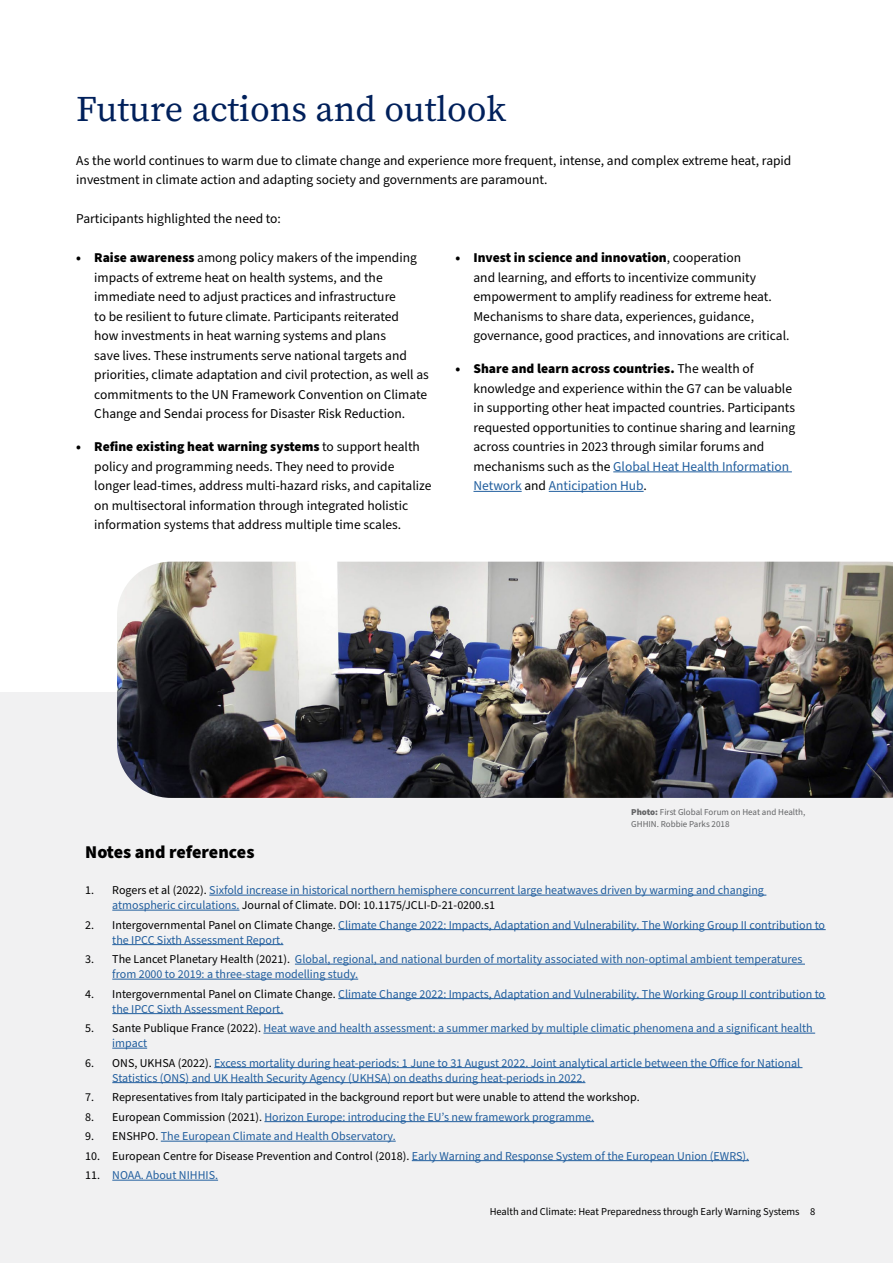
<style>
.page{position:relative;width:893px;height:1263px;background:#fff}
.page>*{position:absolute;margin:0;border:0;box-sizing:border-box;transform-origin:0 0}
.t1{font:36px "Source Serif Pro";color:#00205b}
.t2{font:900 18px "Source Sans Pro";color:#000}
.t3{font:13.5px/19.5px "Source Sans Pro";color:#000}
.t4{font:12px/15px "Source Sans Pro";color:#215e9e}
.t5{font:12px "Source Sans Pro";color:#000}
.t6{font:10.5px "Source Sans Pro";color:#000}
.t7{font:9px/12px "Source Sans Pro";color:#636466}
.s1{font-weight:900}
.s2{color:#215e9e}
.s3{color:#000}
</style>
<div class="page">
<div style="left:0;top:692px;width:893px;height:571px;background:#f1f1f2"></div>
<hr style="left:613px;top:471px;width:179px;height:1px;background:#215e9e">
<hr style="left:473px;top:491px;width:49px;height:1px;background:#215e9e">
<hr style="left:549px;top:491px;width:95px;height:1px;background:#215e9e">
<hr style="left:209px;top:895px;width:557px;height:1px;background:#215e9e">
<hr style="left:112px;top:910px;width:127px;height:1px;background:#215e9e">
<hr style="left:338px;top:929px;width:488px;height:1px;background:#215e9e">
<hr style="left:112px;top:944px;width:171px;height:1px;background:#215e9e">
<hr style="left:295px;top:964px;width:510px;height:1px;background:#215e9e">
<hr style="left:112px;top:979px;width:246px;height:1px;background:#215e9e">
<hr style="left:338px;top:998px;width:488px;height:1px;background:#215e9e">
<hr style="left:112px;top:1013px;width:171px;height:1px;background:#215e9e">
<hr style="left:263px;top:1033px;width:552px;height:1px;background:#215e9e">
<hr style="left:112px;top:1048px;width:35px;height:1px;background:#215e9e">
<hr style="left:214px;top:1067px;width:588px;height:1px;background:#215e9e">
<hr style="left:112px;top:1082px;width:473px;height:1px;background:#215e9e">
<hr style="left:264px;top:1121px;width:330px;height:1px;background:#215e9e">
<hr style="left:161px;top:1141px;width:235px;height:1px;background:#215e9e">
<hr style="left:412px;top:1160px;width:337px;height:1px;background:#215e9e">
<hr style="left:112px;top:1180px;width:106px;height:1px;background:#215e9e">
<img style="left:117px;top:562px;width:776px;height:236px">
<h1 class="t1" style="left:76px;top:88px;width:431px">Future actions and outlook</h1>
<p class="t3" style="left:76px;top:151px;width:717px">As the world continues to warm due to climate change and experience more frequent, intense, and complex extreme heat, rapid investment in climate action and adapting society and governments are paramount.</p>
<p class="t3" style="left:76px;top:209px;width:206px">Participants highlighted the need to:</p>
<p class="t3" style="left:94px;top:248px;width:336px;text-indent:-18px"><span class="s1">• Raise awareness</span> among policy makers of the impending impacts of extreme heat on health systems, and the immediate need to adjust practices and infrastructure<br>to be resilient to future climate. Participants reiterated<br>how investments in heat warning systems and plans<br>save lives. These instruments serve national targets and priorities, climate adaptation and civil protection, as well as commitments to the UN Framework Convention on Climate Change and Sendai process for Disaster Risk Reduction.</p>
<p class="t3" style="left:94px;top:437px;width:339px;text-indent:-18px"><span class="s1">• Refine existing heat warning systems</span> to support health policy and programming needs. They need to provide longer lead-times, address multi-hazard risks, and capitalize on multisectoral information through integrated holistic information systems that address multiple time scales.</p>
<p class="t3" style="left:473px;top:248px;width:318px;text-indent:-18px"><span class="s1">• Invest in science and innovation</span>, cooperation<br>and learning, and efforts to incentivize community empowerment to amplify readiness for extreme heat.<br>Mechanisms to share data, experiences, guidance, governance, good practices, and innovations are critical.</p>
<p class="t3" style="left:473px;top:359px;width:323px;text-indent:-18px"><span class="s1">• Share and learn across countries.</span> The wealth of knowledge and experience within the G7 can be valuable in supporting other heat impacted countries. Participants requested opportunities to continue sharing and learning across countries in 2023 through similar forums and mechanisms such as the <span class="s2">Global Heat Health Information Network</span> and <span class="s2">Anticipation Hub</span>.</p>
<p class="t7" style="left:631px;top:806px;width:176px"><span class="s1">Photo:</span> First Global Forum on Heat and Health,<br>GHHIN. Robbie Parks 2018</p>
<h2 class="t2" style="left:85px;top:840px;width:171px">Notes and references</h2>
<p class="t4" style="left:112px;top:883px;width:653px;text-indent:-27px"><span class="s3">1. Rogers et al (2022).</span> Sixfold increase in historical northern hemisphere concurrent large heatwaves driven by warming and changing atmospheric circulations. <span class="s3">Journal of Climate. DOI: 10.1175/JCLI-D-21-0200.s1</span></p>
<p class="t4" style="left:112px;top:918px;width:714px;text-indent:-27px"><span class="s3">2. Intergovernmental Panel on Climate Change.</span> Climate Change 2022: Impacts, Adaptation and Vulnerability. The Working Group II contribution to the IPCC Sixth Assessment Report.</p>
<p class="t4" style="left:112px;top:952px;width:692px;text-indent:-27px"><span class="s3">3. The Lancet Planetary Health (2021).</span> Global, regional, and national burden of mortality associated with non-optimal ambient temperatures from 2000 to 2019: a three-stage modelling study.</p>
<p class="t4" style="left:112px;top:987px;width:714px;text-indent:-27px"><span class="s3">4. Intergovernmental Panel on Climate Change.</span> Climate Change 2022: Impacts, Adaptation and Vulnerability. The Working Group II contribution to the IPCC Sixth Assessment Report.</p>
<p class="t4" style="left:112px;top:1021px;width:702px;text-indent:-27px"><span class="s3">5. Sante Publique France (2022).</span> Heat wave and health assessment: a summer marked by multiple climatic phenomena and a significant health impact</p>
<p class="t4" style="left:112px;top:1056px;width:689px;text-indent:-27px"><span class="s3">6. ONS, UKHSA (2022).</span> Excess mortality during heat-periods: 1 June to 31 August 2022. Joint analytical article between the Office for National<br>Statistics (ONS) and UK Health Security Agency (UKHSA) on deaths during heat-periods in 2022.</p>
<p class="t5" style="left:85px;top:1089px;width:556px">7. Representatives from Italy participated in the background report but were unable to attend the workshop.</p>
<p class="t4" style="left:85px;top:1110px;width:510px"><span class="s3">8. European Commission (2021).</span> Horizon Europe: introducing the EU’s new framework programme.</p>
<p class="t4" style="left:85px;top:1129px;width:312px"><span class="s3">9. ENSHPO.</span> The European Climate and Health Observatory.</p>
<p class="t5" style="left:85px;top:1148px;width:665px">10. European Centre for Disease Prevention and Control (2018). <span class="s2">Early Warning and Response System of the European Union (EWRS).</span></p>
<p class="t4" style="left:85px;top:1168px;width:134px"><span class="s3">11.</span> NOAA. About NIHHIS.</p>
<p class="t6" style="left:490px;top:1205px;width:327px">Health and Climate: Heat Preparedness through Early Warning Systems 8</p>
</div>
